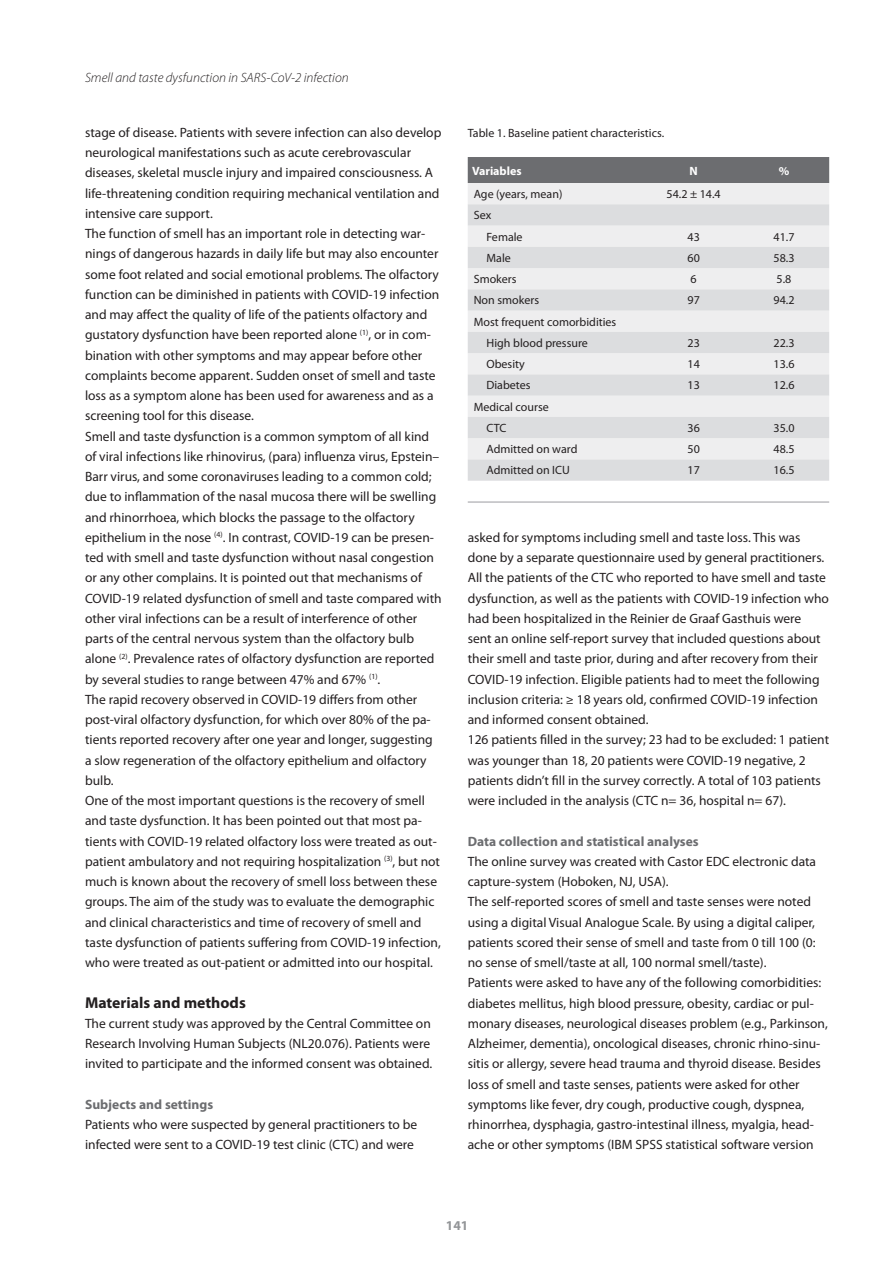
<style>
.page{position:relative;width:893px;height:1263px;background:#fff}
.page>*{position:absolute;margin:0;border:0;box-sizing:border-box;transform-origin:0 0}
.Kopje{font:700 15.75px "Myriad Pro";color:#231f20}
.Kopje-2{font:13.5px/20.2px "Myriad Pro";color:#231f20}
.Kopje-3{font:700 13.5px "Myriad Pro";color:#6c6d70}
.t1{font:italic 300 13.5px "Myriad Pro";color:#231f20}
.t2{font:700 13.5px "Myriad Pro";color:#939598}
.bijschrift{font:12px "Myriad Pro";color:#231f20}
.Tabel_Header{font:700 12px "Myriad Pro";color:#fff}
</style>
<div class="page">
<hr style="left:468px;top:501px;width:361px;height:2px;background:#bcbdc0">
<div style="left:468px;top:157px;width:361px;height:26px;background:#6c6d70"></div>
<div style="left:468px;top:183px;width:361px;height:21px;background:#eeeeef"></div>
<svg style="left:468px;top:204px;width:361px;height:277px;fill:#dcdddf"></svg>
<p class="t1" style="left:85px;top:70px;width:265px">Smell and taste dysfunction in SARS-CoV-2 infection</p>
<p class="Kopje-2" style="left:85px;top:122px;width:358px">stage of disease. Patients with severe infection can also develop neurological manifestations such as acute cerebrovascular diseases, skeletal muscle injury and impaired consciousness. A life-threatening condition requiring mechanical ventilation and intensive care support.</p>
<p class="Kopje-2" style="left:85px;top:224px;width:356px">The function of smell has an important role in detecting war&shy;nings of dangerous hazards in daily life but may also encounter some foot related and social emotional problems. The olfactory function can be diminished in patients with COVID-19 infection and may affect the quality of life of the patients olfactory and gustatory dysfunction have been reported alone <sup>(1)</sup>, or in com&shy;bination with other symptoms and may appear before other complaints become apparent. Sudden onset of smell and taste loss as a symptom alone has been used for awareness and as a screening tool for this disease.</p>
<p class="Kopje-2" style="left:85px;top:426px;width:358px">Smell and taste dysfunction is a common symptom of all kind of viral infections like rhinovirus, (para) influenza virus, Epstein– Barr virus, and some coronaviruses leading to a common cold; due to inflammation of the nasal mucosa there will be swelling and rhinorrhoea, which blocks the passage to the olfactory epithelium in the nose <sup>(4)</sup>. In contrast, COVID-19 can be presen&shy;ted with smell and taste dysfunction without nasal congestion or any other complains. It is pointed out that mechanisms of COVID-19 related dysfunction of smell and taste compared with other viral infections can be a result of interference of other parts of the central nervous system than the olfactory bulb alone <sup>(2)</sup>. Prevalence rates of olfactory dysfunction are reported by several studies to range between 47% and 67% <sup>(1)</sup>.</p>
<p class="Kopje-2" style="left:85px;top:689px;width:349px">The rapid recovery observed in COVID-19 differs from other post-viral olfactory dysfunction, for which over 80% of the pa&shy;tients reported recovery after one year and longer, suggesting a slow regeneration of the olfactory epithelium and olfactory bulb.</p>
<p class="Kopje-2" style="left:85px;top:791px;width:357px">One of the most important questions is the recovery of smell and taste dysfunction. It has been pointed out that most pa&shy;tients with COVID-19 related olfactory loss were treated as out&shy;patient ambulatory and not requiring hospitalization <sup>(3)</sup>, but not much is known about the recovery of smell loss between these groups. The aim of the study was to evaluate the demographic and clinical characteristics and time of recovery of smell and taste dysfunction of patients suffering from COVID-19 infection, who were treated as out-patient or admitted into our hospital.</p>
<p class="Kopje" style="left:85px;top:993px;width:162px">Materials and methods</p>
<p class="Kopje-2" style="left:85px;top:1013px;width:349px">The current study was approved by the Central Committee on<br>Research Involving Human Subjects (NL20.076). Patients were invited to participate and the informed consent was obtained.</p>
<p class="Kopje-3" style="left:85px;top:1097px;width:130px">Subjects and settings</p>
<p class="Kopje-2" style="left:85px;top:1115px;width:334px">Patients who were suspected by general practitioners to be infected were sent to a COVID-19 test clinic (CTC) and were</p>
<p class="bijschrift" style="left:468px;top:126px;width:198px">Table 1. Baseline patient characteristics.</p>
<p class="Tabel_Header" style="left:472px;top:164px;width:51px">Variables</p>
<p class="Tabel_Header" style="left:689px;top:164px;width:10px">N</p>
<p class="Tabel_Header" style="left:779px;top:164px;width:12px">%</p>
<p class="bijschrift" style="left:474px;top:187px;width:90px">Age (years, mean)</p>
<p class="bijschrift" style="left:667px;top:187px;width:56px">54.2 ± 14.4</p>
<p class="bijschrift" style="left:474px;top:209px;width:19px">Sex</p>
<p class="bijschrift" style="left:486px;top:230px;width:38px">Female</p>
<p class="bijschrift" style="left:687px;top:230px;width:14px">43</p>
<p class="bijschrift" style="left:773px;top:230px;width:22px">41.7</p>
<p class="bijschrift" style="left:486px;top:251px;width:26px">Male</p>
<p class="bijschrift" style="left:687px;top:251px;width:14px">60</p>
<p class="bijschrift" style="left:773px;top:251px;width:22px">58.3</p>
<p class="bijschrift" style="left:474px;top:272px;width:44px">Smokers</p>
<p class="bijschrift" style="left:691px;top:272px;width:8px">6</p>
<p class="bijschrift" style="left:777px;top:272px;width:16px">5.8</p>
<p class="bijschrift" style="left:474px;top:294px;width:67px">Non smokers</p>
<p class="bijschrift" style="left:687px;top:294px;width:14px">97</p>
<p class="bijschrift" style="left:773px;top:294px;width:22px">94.2</p>
<p class="bijschrift" style="left:474px;top:315px;width:144px">Most frequent comorbidities</p>
<p class="bijschrift" style="left:486px;top:336px;width:103px">High blood pressure</p>
<p class="bijschrift" style="left:687px;top:336px;width:14px">23</p>
<p class="bijschrift" style="left:773px;top:336px;width:22px">22.3</p>
<p class="bijschrift" style="left:486px;top:358px;width:40px">Obesity</p>
<p class="bijschrift" style="left:687px;top:358px;width:14px">14</p>
<p class="bijschrift" style="left:773px;top:358px;width:22px">13.6</p>
<p class="bijschrift" style="left:486px;top:379px;width:46px">Diabetes</p>
<p class="bijschrift" style="left:687px;top:379px;width:14px">13</p>
<p class="bijschrift" style="left:773px;top:379px;width:22px">12.6</p>
<p class="bijschrift" style="left:474px;top:400px;width:77px">Medical course</p>
<p class="bijschrift" style="left:486px;top:421px;width:21px">CTC</p>
<p class="bijschrift" style="left:687px;top:421px;width:14px">36</p>
<p class="bijschrift" style="left:773px;top:421px;width:22px">35.0</p>
<p class="bijschrift" style="left:486px;top:443px;width:92px">Admitted on ward</p>
<p class="bijschrift" style="left:687px;top:443px;width:14px">50</p>
<p class="bijschrift" style="left:773px;top:443px;width:22px">48.5</p>
<p class="bijschrift" style="left:486px;top:464px;width:85px">Admitted on ICU</p>
<p class="bijschrift" style="left:687px;top:464px;width:14px">17</p>
<p class="bijschrift" style="left:773px;top:464px;width:22px">16.5</p>
<p class="Kopje-2" style="left:468px;top:527px;width:363px">asked for symptoms including smell and taste loss. This was done by a separate questionnaire used by general practitioners.<br>All the patients of the CTC who reported to have smell and taste dysfunction, as well as the patients with COVID-19 infection who had been hospitalized in the Reinier de Graaf Gasthuis were<br>sent an online self-report survey that included questions about their smell and taste prior, during and after recovery from their COVID-19 infection. Eligible patients had to meet the following inclusion criteria: ≥ 18 years old, confirmed COVID-19 infection and informed consent obtained.</p>
<p class="Kopje-2" style="left:468px;top:730px;width:363px">126 patients filled in the survey; 23 had to be excluded: 1 patient was younger than 18, 20 patients were COVID-19 negative, 2 patients didn’t fill in the survey correctly. A total of 103 patients were included in the analysis (CTC n= 36, hospital n= 67).</p>
<p class="Kopje-3" style="left:468px;top:833px;width:232px">Data collection and statistical analyses</p>
<p class="Kopje-2" style="left:468px;top:851px;width:350px">The online survey was created with Castor EDC electronic data capture-system (Hoboken, NJ, USA).</p>
<p class="Kopje-2" style="left:468px;top:892px;width:349px">The self-reported scores of smell and taste senses were noted using a digital Visual Analogue Scale. By using a digital caliper, patients scored their sense of smell and taste from 0 till 100 (0: no sense of smell/taste at all, 100 normal smell/taste).</p>
<p class="Kopje-2" style="left:468px;top:973px;width:362px">Patients were asked to have any of the following comorbidities: diabetes mellitus, high blood pressure, obesity, cardiac or pul&shy;monary diseases, neurological diseases problem (e.g., Parkinson, Alzheimer, dementia), oncological diseases, chronic rhino-sinu&shy;sitis or allergy, severe head trauma and thyroid disease. Besides loss of smell and taste senses, patients were asked for other symptoms like fever, dry cough, productive cough, dyspnea, rhinorrhea, dysphagia, gastro-intestinal illness, myalgia, head&shy;ache or other symptoms (IBM SPSS statistical software version</p>
<p class="t2" style="left:446px;top:1218px;width:24px">141</p>
</div>
